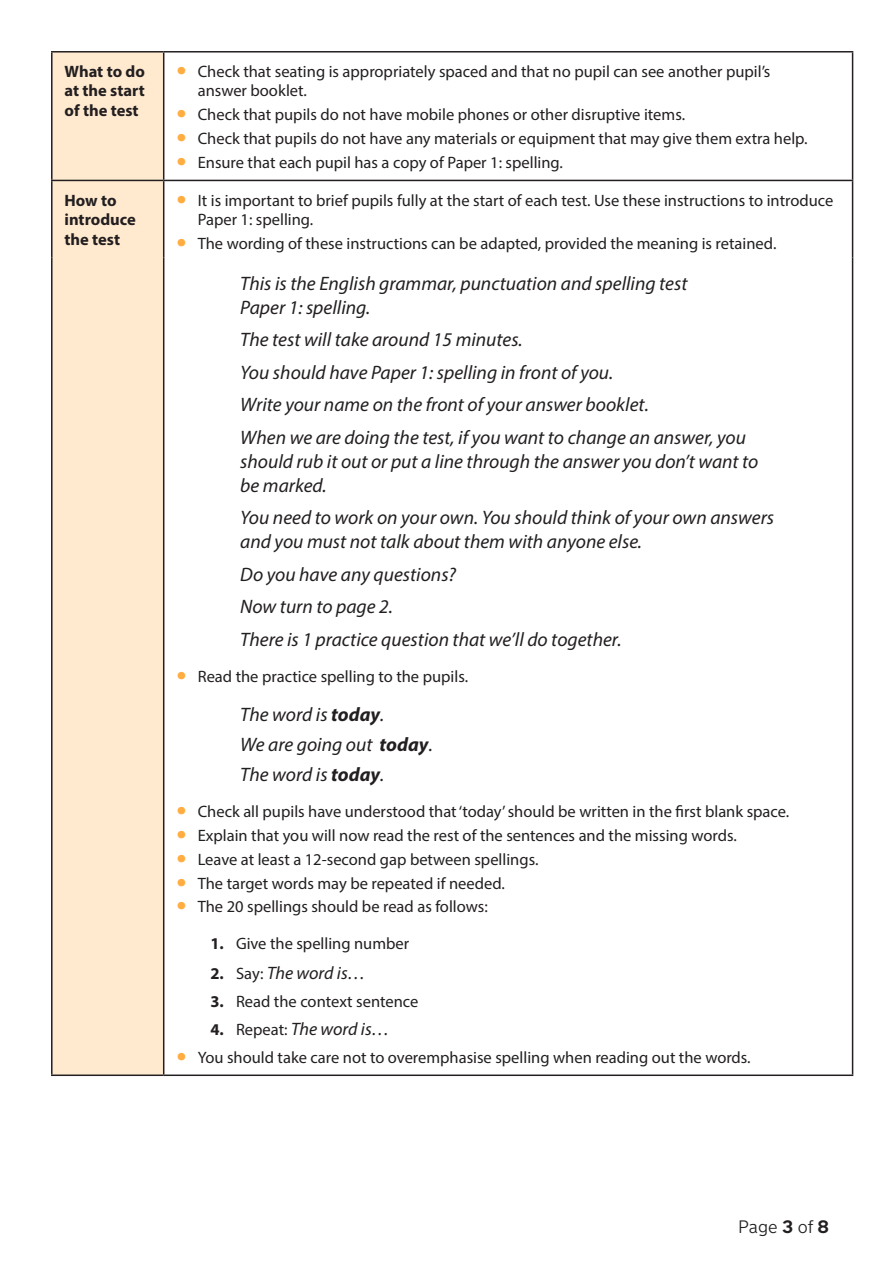
<style>
.page{position:relative;width:893px;height:1263px;background:#fff}
.page>*{position:absolute;margin:0;border:0;box-sizing:border-box;transform-origin:0 0}
.Text_script_instruct{font:italic 19.5px/24px "Myriad Pro";color:#231f20}
.P__paragraph_text{font:italic 19.5px/30px "Myriad Pro";color:#231f20}
.t1{font:italic 18px "Myriad Pro";color:#231f20}
.Page_number{font:300 18px "New Transport";color:#231f20}
.t2{font:16.5px/19.5px "Myriad Pro";color:#231f20}
.Table_body_LEFT{font:700 16.5px/19.5px "Myriad Pro";color:#231f20;text-align:justify}
.s1{font-size:36px;color:#ffad40}
.s2{font-weight:700}
.s3{font-weight:700;font-style:normal;font-size:16.5px}
.s4{font-style:normal;font-size:16.5px}
</style>
<div class="page">
<div style="left:53px;top:53px;width:110px;height:1021px;background:#ffead0"></div>
<hr style="left:51px;top:51px;width:113px;height:2px;background:#231f20">
<hr style="left:51px;top:53px;width:2px;height:127px;background:#231f20">
<hr style="left:164px;top:51px;width:689px;height:2px;background:#231f20">
<hr style="left:163px;top:53px;width:1px;height:127px;background:#231f20">
<hr style="left:852px;top:53px;width:1px;height:127px;background:#231f20">
<hr style="left:51px;top:180px;width:113px;height:1px;background:#231f20">
<hr style="left:51px;top:181px;width:2px;height:76px;background:#231f20">
<hr style="left:164px;top:180px;width:689px;height:1px;background:#231f20">
<hr style="left:163px;top:181px;width:1px;height:76px;background:#231f20">
<hr style="left:852px;top:181px;width:1px;height:76px;background:#231f20">
<hr style="left:51px;top:257px;width:2px;height:817px;background:#231f20">
<hr style="left:163px;top:257px;width:1px;height:817px;background:#231f20">
<hr style="left:852px;top:257px;width:1px;height:817px;background:#231f20">
<hr style="left:51px;top:1074px;width:113px;height:2px;background:#231f20">
<hr style="left:164px;top:1074px;width:689px;height:2px;background:#231f20">
<p class="Table_body_LEFT" style="left:65px;top:61px;width:82px">What to do at the start of the test</p>
<p class="t2" style="left:198px;top:61px;width:574px;text-indent:-21px"><span class="s1">•</span> Check that seating is appropriately spaced and that no pupil can see another pupil’s answer booklet.</p>
<p class="t2" style="left:176px;top:105px;width:510px"><span class="s1">•</span> Check that pupils do not have mobile phones or other disruptive items.</p>
<p class="t2" style="left:176px;top:128px;width:633px"><span class="s1">•</span> Check that pupils do not have any materials or equipment that may give them extra help.</p>
<p class="t2" style="left:176px;top:152px;width:388px"><span class="s1">•</span> Ensure that each pupil has a copy of Paper 1: spelling.</p>
<p class="Table_body_LEFT" style="left:65px;top:190px;width:73px;text-align:left">How to introduce the test</p>
<p class="t2" style="left:198px;top:190px;width:637px;text-indent:-21px"><span class="s1">•</span> It is important to brief pupils fully at the start of each test. Use these instructions to introduce<br>Paper 1: spelling.</p>
<p class="t2" style="left:176px;top:233px;width:601px"><span class="s1">•</span> The wording of these instructions can be adapted, provided the meaning is retained.</p>
<p class="Text_script_instruct" style="left:240px;top:271px;width:449px">This is the English grammar, punctuation and spelling test<br>Paper 1: spelling.</p>
<p class="Text_script_instruct" style="left:240px;top:327px;width:284px">The test will take around 15 minutes.</p>
<p class="Text_script_instruct" style="left:240px;top:360px;width:374px">You should have Paper 1: spelling in front of you.</p>
<p class="Text_script_instruct" style="left:240px;top:392px;width:410px">Write your name on the front of your answer booklet.</p>
<p class="Text_script_instruct" style="left:240px;top:425px;width:520px">When we are doing the test, if you want to change an answer, you should rub it out or put a line through the answer you don’t want to be marked.</p>
<p class="Text_script_instruct" style="left:240px;top:505px;width:535px">You need to work on your own. You should think of your own answers and you must not talk about them with anyone else.</p>
<p class="Text_script_instruct" style="left:240px;top:562px;width:217px">Do you have any questions?</p>
<p class="Text_script_instruct" style="left:240px;top:595px;width:154px">Now turn to page 2.</p>
<p class="Text_script_instruct" style="left:240px;top:627px;width:383px">There is 1 practice question that we’ll do together.</p>
<p class="t2" style="left:176px;top:667px;width:293px"><span class="s1">•</span> Read the practice spelling to the pupils.</p>
<p class="P__paragraph_text" style="left:240px;top:699px;width:194px">The word is <span class="s2">today</span>.<br>We are going out <span class="s2">today</span>.<br>The word is <span class="s2">today</span>.</p>
<p class="t2" style="left:176px;top:802px;width:614px"><span class="s1">•</span> Check all pupils have understood that ‘today’ should be written in the first blank space.</p>
<p class="t2" style="left:176px;top:826px;width:562px"><span class="s1">•</span> Explain that you will now read the rest of the sentences and the missing words.</p>
<p class="t2" style="left:176px;top:849px;width:363px"><span class="s1">•</span> Leave at least a 12-second gap between spellings.</p>
<p class="t2" style="left:176px;top:873px;width:330px"><span class="s1">•</span> The target words may be repeated if needed.</p>
<p class="t2" style="left:176px;top:897px;width:313px"><span class="s1">•</span> The 20 spellings should be read as follows:</p>
<p class="t2" style="left:210px;top:933px;width:200px"><span class="s2">1.</span> Give the spelling number</p>
<p class="t1" style="left:210px;top:961px;width:157px"><span class="s3">2.</span> <span class="s4">Say:</span> The word is…</p>
<p class="t2" style="left:210px;top:991px;width:209px"><span class="s2">3.</span> Read the context sentence</p>
<p class="t1" style="left:210px;top:1017px;width:181px"><span class="s3">4.</span> <span class="s4">Repeat:</span> The word is…</p>
<p class="t2" style="left:176px;top:1047px;width:576px"><span class="s1">•</span> You should take care not to overemphasise spelling when reading out the words.</p>
<p class="Page_number" style="left:738px;top:1216px;width:92px">Page <span class="s2">3</span> of <span class="s2">8</span></p>
</div>
